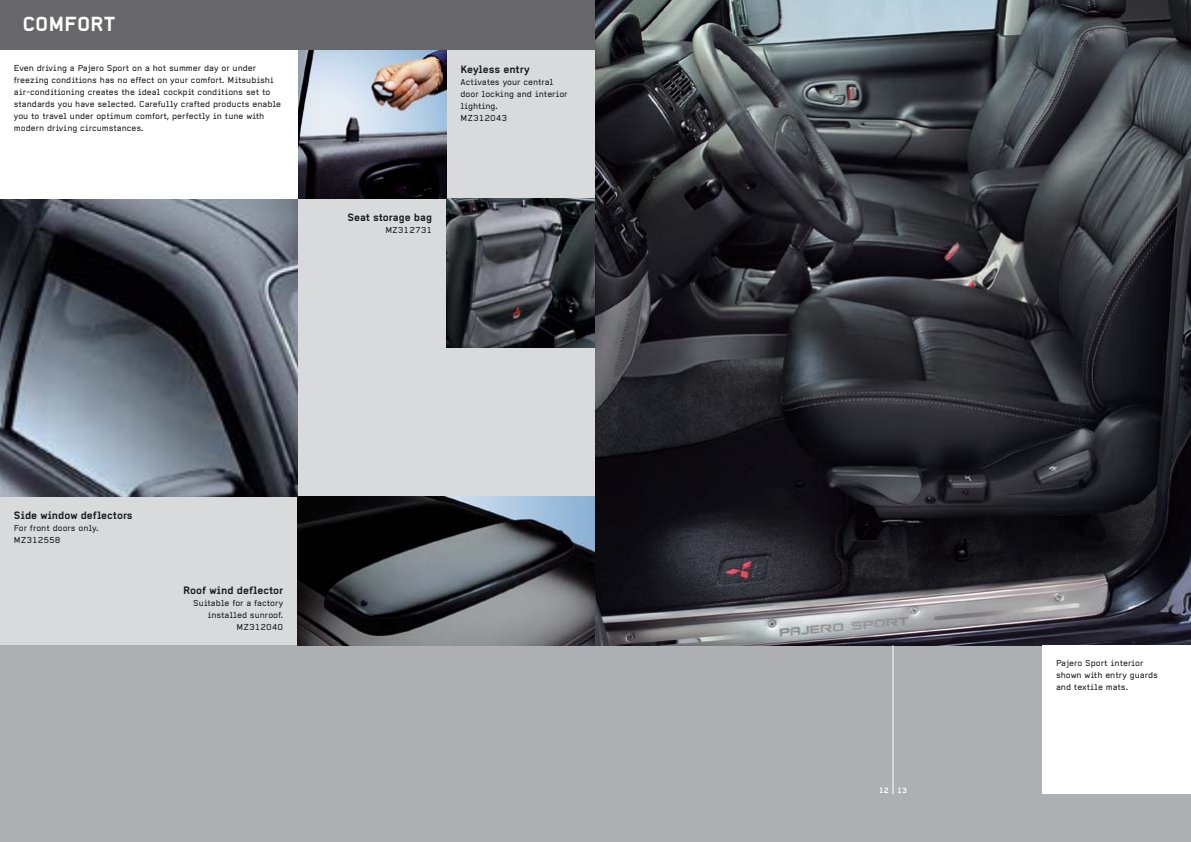
<style>
.page{position:relative;width:1191px;height:842px;background:#fff}
.page>*{position:absolute;margin:0;border:0;box-sizing:border-box;transform-origin:0 0}
.t1{font:700 20px "Alpha Headline";color:#fff}
.t2{font:700 10.5px "Alpha Headline";color:#1b1c20}
.t3{font:8.5px/12px "Alpha Headline";color:#1b1c20}
.t4{font:700 7.5px "Alpha Headline";color:#fff}
</style>
<div class="page">
<div style="left:0;top:0;width:1190px;height:842px;background:#d8dadc"></div>
<div style="left:0;top:645px;width:1041px;height:197px;background:#adafb2"></div>
<div style="left:0;top:0;width:595px;height:50px;background:#67666b"></div>
<img style="left:297px;top:497px;width:298px;height:148px">
<img style="left:297px;top:50px;width:149px;height:149px">
<img style="left:446px;top:199px;width:149px;height:149px">
<img style="left:0;top:199px;width:297px;height:298px">
<img style="left:595px;top:0;width:595px;height:645px">
<div style="left:0;top:50px;width:297px;height:149px;background:#fff"></div>
<div style="left:1041px;top:645px;width:149px;height:149px;background:#fff"></div>
<hr style="left:892px;top:645px;width:1px;height:149px;background:#fff">
<div style="left:0;top:794px;width:1190px;height:48px;background:#adafb2"></div>
<h1 class="t1" style="left:22px;top:17px;width:94px">COMFORT</h1>
<p class="t3" style="left:14px;top:63px;width:269px">Even driving a Pajero Sport on a hot summer day or under freezing conditions has no effect on your comfort. Mitsubishi air-conditioning creates the ideal cockpit conditions set to standards you have selected. Carefully crafted products enable you to travel under optimum comfort, perfectly in tune with modern driving circumstances.</p>
<p class="t2" style="left:460px;top:65px;width:71px">Keyless entry</p>
<p class="t3" style="left:460px;top:77px;width:109px">Activates your central door locking and interior lighting.<br>MZ312043</p>
<p class="t2" style="left:347px;top:214px;width:86px">Seat storage bag</p>
<p class="t3" style="left:385px;top:225px;width:48px">MZ312731</p>
<p class="t2" style="left:14px;top:512px;width:120px">Side window deflectors</p>
<p class="t3" style="left:14px;top:523px;width:86px">For front doors only.<br>MZ312558</p>
<p class="t2" style="left:183px;top:586px;width:102px">Roof wind deflector</p>
<p class="t3" style="left:193px;top:597px;width:92px;text-align:right">Suitable for a factory installed sunroof.<br>MZ312040</p>
<p class="t4" style="left:878px;top:788px;width:30px">12 13</p>
<p class="t3" style="left:1056px;top:658px;width:104px">Pajero Sport interior shown with entry guards and textile mats.</p>
</div>
